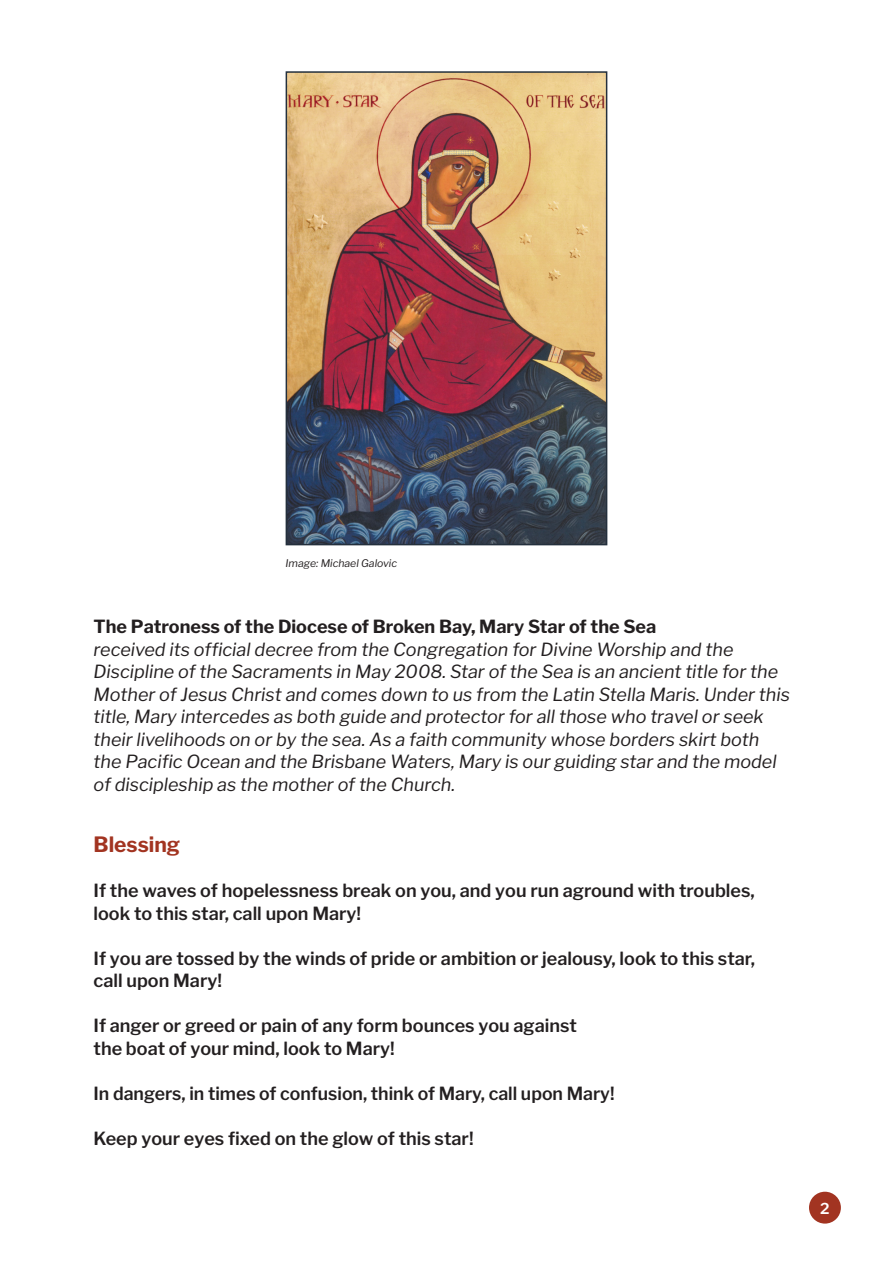
<style>
.page{position:relative;width:893px;height:1263px;background:#fff}
.page>*{position:absolute;margin:0;border:0;box-sizing:border-box;transform-origin:0 0}
.t1{font:700 21px "Libre Franklin";color:#a23421}
.t2{font:italic 18px/22.5px "Libre Franklin";color:#231f20}
.t3{font:600 18px "Libre Franklin";color:#231f20}
.t4{font:700 18px "Libre Franklin";color:#231f20}
.t5{font:600 15px "Libre Franklin";color:#fff}
.t6{font:italic 10.5px "Libre Franklin";color:#231f20}
</style>
<div class="page">
<div style="left:809px;top:1192px;width:32px;height:31px;background:#a23421;border-radius:50%"></div>
<img style="left:289px;top:74px;width:315px;height:468px">
<div style="left:286px;top:71px;width:321px;height:474px;border:2px solid #24303d"></div>
<p class="t6" style="left:286px;top:557px;width:113px">Image: Michael Galovic</p>
<p class="t4" style="left:94px;top:616px;width:564px">The Patroness of the Diocese of Broken Bay, Mary Star of the Sea</p>
<p class="t2" style="left:94px;top:638px;width:698px">received its official decree from the Congregation for Divine Worship and the Discipline of the Sacraments in May 2008. Star of the Sea is an ancient title for the Mother of Jesus Christ and comes down to us from the Latin Stella Maris. Under this title, Mary intercedes as both guide and protector for all those who travel or seek their livelihoods on or by the sea. As a faith community whose borders skirt both</p>
<p class="t2" style="left:94px;top:751px;width:685px">the Pacific Ocean and the Brisbane Waters, Mary is our guiding star and the model</p>
<p class="t2" style="left:94px;top:773px;width:363px">of discipleship as the mother of the Church.</p>
<p class="t1" style="left:94px;top:832px;width:88px">Blessing</p>
<p class="t3" style="left:94px;top:880px;width:663px">If the waves of hopelessness break on you, and you run aground with troubles,</p>
<p class="t3" style="left:94px;top:902px;width:269px">look to this star, call upon Mary!</p>
<p class="t3" style="left:94px;top:947px;width:663px">If you are tossed by the winds of pride or ambition or jealousy, look to this star,</p>
<p class="t3" style="left:94px;top:970px;width:130px">call upon Mary!</p>
<p class="t3" style="left:94px;top:1015px;width:485px">If anger or greed or pain of any form bounces you against</p>
<p class="t3" style="left:94px;top:1037px;width:303px">the boat of your mind, look to Mary!</p>
<p class="t3" style="left:94px;top:1082px;width:523px">In dangers, in times of confusion, think of Mary, call upon Mary!</p>
<p class="t3" style="left:94px;top:1127px;width:382px">Keep your eyes fixed on the glow of this star!</p>
<p class="t5" style="left:820px;top:1199px;width:11px">2</p>
</div>
